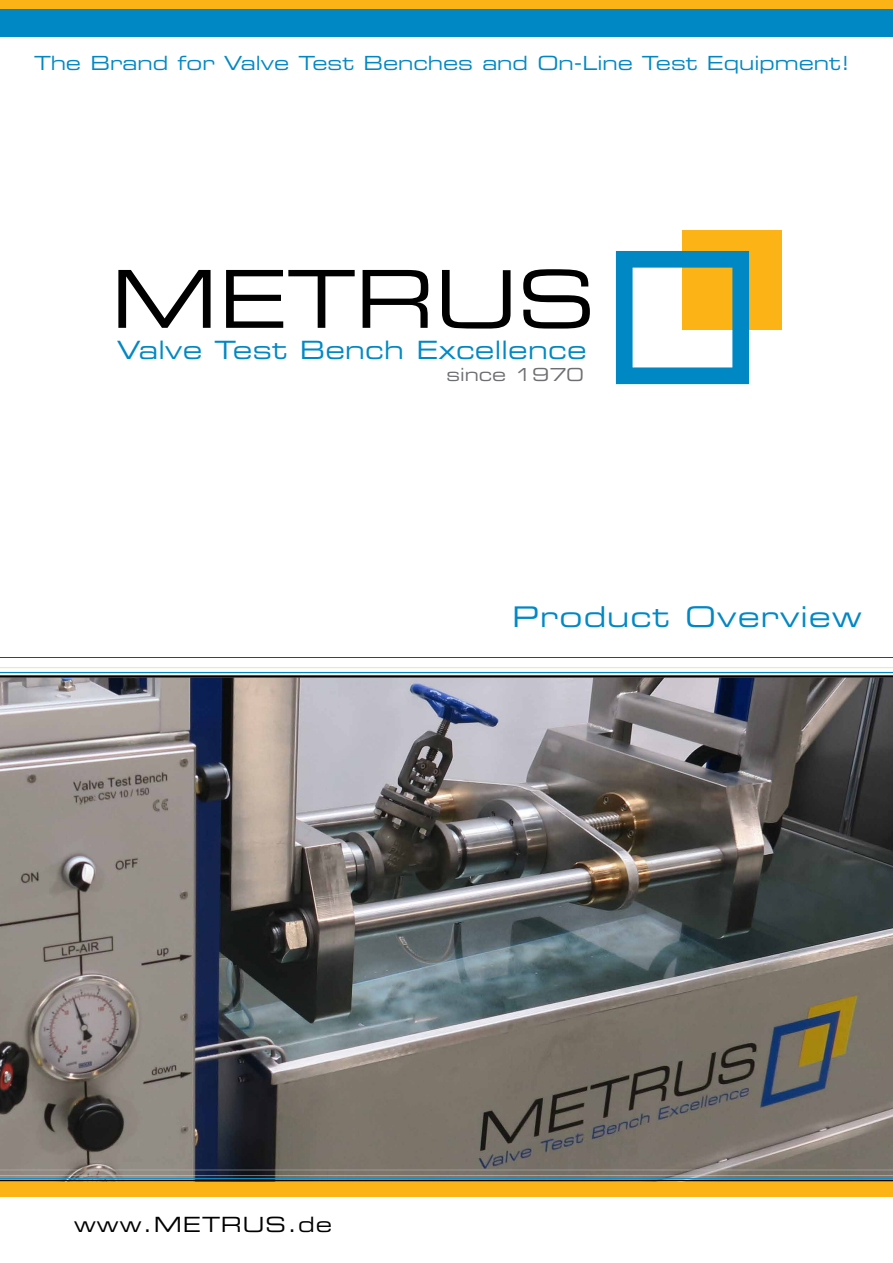
<style>
.page{position:relative;width:893px;height:1263px;background:#fff}
.page>*{position:absolute;margin:0;border:0;box-sizing:border-box;transform-origin:0 0}
.t1{font:80.1px "Eurostile LT Std Ex 2";color:#000}
.t2{font:28.5px "Eurostile LT Std Ex 2";letter-spacing:.035em;color:#0088c5}
.t3{font:25.2px "Eurostile LT Std Ex 2";letter-spacing:.01em;color:#0088c5}
.t4{font:21px "Eurostile LT Std Ex 2";letter-spacing:.05em;color:#000}
.t5{font:19.5px "Eurostile LT Std Ex 2";color:#0088c5}
.t6{font:18px "Eurostile LT Std Ex 2";color:#6d6e71}
</style>
<div class="page">
<div style="left:0;top:11px;width:893px;height:25px;background:#0088c5"></div>
<div style="left:0;top:1184px;width:893px;height:12px;background:#fcb316"></div>
<img style="left:0;top:694px;width:893px;height:469px">
<div style="left:0;top:0;width:893px;height:9px;background:#fcb316"></div>
<div style="left:0;top:9px;width:893px;height:26px;background:#0088c5"></div>
<img style="left:0;top:1163px;width:893px;height:19px">
<img style="left:0;top:657px;width:893px;height:37px">
<div style="left:0;top:1182px;width:893px;height:12px;background:#fcb316"></div>
<div style="left:682px;top:230px;width:100px;height:100px;background:#fcb316"></div>
<svg style="left:616px;top:251px;width:133px;height:133px"></svg>
<p class="t5" style="left:34px;top:49px;width:817px">The Brand for Valve Test Benches and On-Line Test Equipment!</p>
<h1 class="t1" style="left:111px;top:244px;width:486px">METRUS</h1>
<p class="t3" style="left:117px;top:332px;width:471px">Valve Test Bench Excellence</p>
<p class="t6" style="left:446px;top:362px;width:139px">since 1970</p>
<h2 class="t2" style="left:512px;top:597px;width:351px">Product Overview</h2>
<p class="t4" style="left:74px;top:1210px;width:260px">www.METRUS.de</p>
</div>
